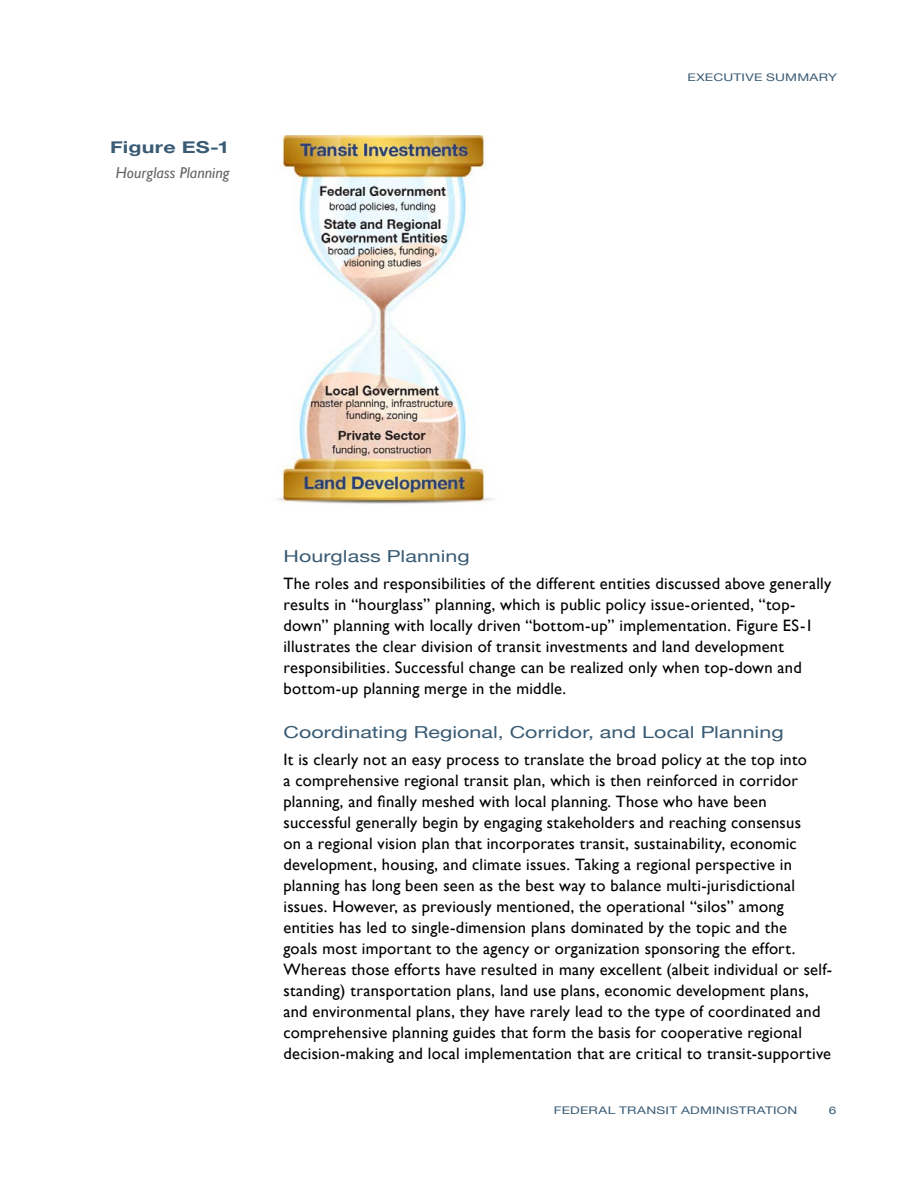
<style>
.page{position:relative;width:918px;height:1188px;background:#fff}
.page>*{position:absolute;margin:0;border:0;box-sizing:border-box;transform-origin:0 0}
.t1{font:16.5px/21px "Gill Sans";letter-spacing:.015em;color:#000}
.t2{font:16.5px "Helvetica Neue";letter-spacing:.005em;color:#395b74;scale:1.3 1}
.t3{font:700 16.5px "Helvetica Neue";letter-spacing:.01em;color:#395b74;scale:1.3 1}
.t4{font:italic 15.75px "Gill Sans";letter-spacing:.005em;color:#636466}
.t5{font:10.5px "Helvetica Neue";letter-spacing:.02em;color:#395b74;scale:1.3 1}
</style>
<div class="page">
<img style="left:276px;top:135px;width:217px;height:369px">
<h4 class="t3" style="left:110px;top:132px;width:93px">Figure ES-1</h4>
<p class="t4" style="left:116px;top:163px;width:115px">Hourglass Planning</p>
<p class="t5" style="left:687px;top:68px;width:117px">EXECUTIVE SUMMARY</p>
<p class="t2" style="left:284px;top:542px;width:145px">Hourglass Planning</p>
<p class="t1" style="left:284px;top:573px;width:549px">The roles and responsibilities of the different entities discussed above generally results in “hourglass” planning, which is public policy issue-oriented, “top&shy;down” planning with locally driven “bottom-up” implementation. Figure ES-1 illustrates the clear division of transit investments and land development responsibilities. Successful change can be realized only when top-down and bottom-up planning merge in the middle.</p>
<p class="t2" style="left:284px;top:718px;width:386px">Coordinating Regional, Corridor, and Local Planning</p>
<p class="t1" style="left:284px;top:749px;width:525px">It is clearly not an easy process to translate the broad policy at the top into a comprehensive regional transit plan, which is then reinforced in corridor</p>
<p class="t1" style="left:284px;top:791px;width:485px">planning, and finally meshed with local planning. Those who have been</p>
<p class="t1" style="left:284px;top:812px;width:550px">successful generally begin by engaging stakeholders and reaching consensus<br>on a regional vision plan that incorporates transit, sustainability, economic development, housing, and climate issues. Taking a regional perspective in planning has long been seen as the best way to balance multi-jurisdictional issues. However, as previously mentioned, the operational “silos” among entities has led to single-dimension plans dominated by the topic and the<br>goals most important to the agency or organization sponsoring the effort.<br>Whereas those efforts have resulted in many excellent (albeit individual or self&shy;standing) transportation plans, land use plans, economic development plans, and environmental plans, they have rarely lead to the type of coordinated and comprehensive planning guides that form the basis for cooperative regional decision-making and local implementation that are critical to transit-supportive</p>
<p class="t5" style="left:554px;top:1102px;width:189px">FEDERAL TRANSIT ADMINISTRATION</p>
<p class="t5" style="left:829px;top:1102px;width:7px">6</p>
</div>
